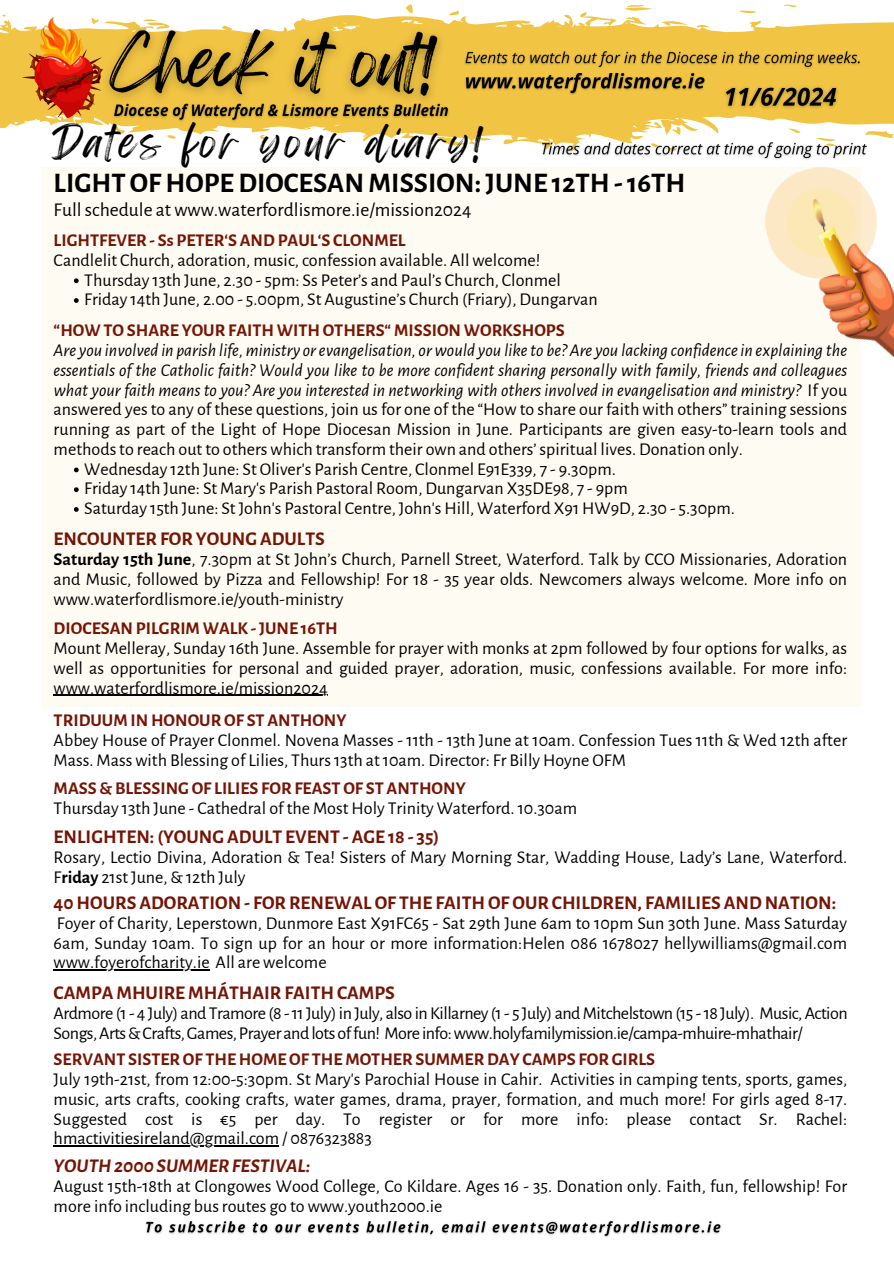
<style>
.page{position:relative;width:894px;height:1264px;background:#fff}
.page>*{position:absolute;margin:0;border:0;box-sizing:border-box;transform-origin:0 0}
.t1{font:36.9px "Feeling Passionate";letter-spacing:.115em;color:#000}
.t2{font:700 28.5px "Alegreya Sans";color:#000}
.t3{font:700 19.5px "Alegreya Sans";color:#741506}
.t4{font:19.5px "Alegreya Sans";color:#000}
.t5{font:italic 700 19.5px "Alegreya Sans";color:#741506}
.t6{font:18px/19.8px "Alegreya Sans";color:#000}
.t7{font:italic 18px "Alegreya Sans";color:#000}
.t8{font:700 18px "Alegreya Sans";color:#741506}
.t9{font:18px/19.8px "Alegreya Sans";letter-spacing:-.03em;color:#000}
.s1{font-style:normal}
.s2{font-weight:700}
</style>
<div class="page">
<svg style="left:0;top:4px;width:893px;height:142px"></svg>
<div style="left:41px;top:167px;width:819px;height:539px;background:#fefbf2"></div>
<svg style="left:74px;top:278px;width:5px;height:5px"></svg>
<svg style="left:74px;top:298px;width:5px;height:5px"></svg>
<svg style="left:74px;top:467px;width:5px;height:5px"></svg>
<svg style="left:74px;top:487px;width:5px;height:5px"></svg>
<svg style="left:74px;top:507px;width:5px;height:5px"></svg>
<hr style="left:54px;top:694px;width:274px;height:2px;background:#000">
<hr style="left:54px;top:969px;width:155px;height:2px;background:#000">
<hr style="left:54px;top:1145px;width:225px;height:2px;background:#000">
<img style="left:22px;top:18px;width:80px;height:100px">
<img style="left:537px;top:138px;width:334px;height:18px">
<img style="left:752px;top:145px;width:141px;height:246px">
<img style="left:145px;top:1221px;width:576px;height:17px">
<img style="left:93px;top:15px;width:359px;height:101px">
<img style="left:460px;top:46px;width:421px;height:53px">
<img style="left:719px;top:80px;width:123px;height:34px">
<img style="left:110px;top:99px;width:344px;height:27px">
<h2 class="t1" style="left:52px;top:113px;width:432px">Dates for your diary!</h2>
<h2 class="t2" style="left:54px;top:169px;width:633px">LIGHTOFHOPEDIOCESANMISSION:JUNE 12TH-16TH</h2>
<p class="t4" style="left:54px;top:200px;width:419px">Full schedule at www.waterfordlismore.ie/mission2024</p>
<p class="t8" style="left:54px;top:231px;width:353px">LIGHTFEVER - Ss PETER‘S ANDPAUL‘S CLONMEL</p>
<p class="t6" style="left:84px;top:250px;width:515px;text-indent:-31px">Candlelit Church, adoration, music, confession available. All welcome!<br>Thursday 13th June, 2.30 - 5pm: Ss Peter’s and Paul’s Church, Clonmel<br>Friday 14th June, 2.00 - 5.00pm, St Augustine’s Church (Friary), Dungarvan</p>
<p class="t8" style="left:54px;top:322px;width:512px">“HOW TOSHARE YOUR FAITH WITHOTHERS“MISSION WORKSHOPS</p>
<p class="t7" style="left:54px;top:342px;width:794px">Are you involved in parish life, ministry orevangelisation, orwould you liketo be? Are you lacking confidencein explaining the</p>
<p class="t7" style="left:54px;top:361px;width:794px">essentials of the Catholic faith? Would you like to be more confident sharing personally with family, friends and colleagues</p>
<p class="t7" style="left:54px;top:381px;width:794px">what your faith means to you? Are you interested in networking with others involved in evangelisation and ministry? <span class="s1">If you</span></p>
<p class="t6" style="left:54px;top:400px;width:794px">answered yes to any of these questions, join us for one of the “How to share our faith with others” training sessions</p>
<p class="t6" style="left:54px;top:420px;width:794px">running as part of the Light of Hope Diocesan Mission in June. Participants are given easy-to-learn tools and</p>
<p class="t6" style="left:54px;top:439px;width:690px">methods to reach out to others which transform their own and others’ spiritual lives. Donation only.</p>
<p class="t6" style="left:84px;top:459px;width:533px">Wednesday 12th June: St Oliver's Parish Centre, Clonmel E91E339, 7 - 9.30pm.</p>
<p class="t6" style="left:84px;top:479px;width:545px">Friday 14th June: St Mary's Parish Pastoral Room, Dungarvan X35DE98, 7 - 9pm</p>
<p class="t6" style="left:84px;top:499px;width:652px">Saturday 15th June: St John's Pastoral Centre, John's Hill, Waterford X91 HW9D, 2.30 - 5.30pm.</p>
<p class="t3" style="left:54px;top:529px;width:273px">ENCOUNTER FOR YOUNG ADULTS</p>
<p class="t6" style="left:54px;top:550px;width:794px;text-align:justify"><span class="s2">Saturday 15th June</span>, 7.30pm at St John’s Church, Parnell Street, Waterford. Talk by CCO Missionaries, Adoration and Music, followed by Pizza and Fellowship! For 18 - 35 year olds. Newcomers always welcome. More info on www.waterfordlismore.ie/youth-ministry</p>
<p class="t8" style="left:54px;top:620px;width:285px">DIOCESANPILGRIM WALK -JUNE 16TH</p>
<p class="t6" style="left:54px;top:638px;width:794px;text-align:justify">Mount Melleray, Sunday 16th June. Assemble for prayer with monks at 2pm followed by four options for walks, as well as opportunities for personal and guided prayer, adoration, music, confessions available. For more info: www.waterfordlismore.ie/mission2024</p>
<p class="t8" style="left:54px;top:712px;width:294px">TRIDUUMINHONOUROF ST ANTHONY</p>
<p class="t6" style="left:54px;top:730px;width:794px">Abbey House of Prayer Clonmel. Novena Masses - 11th - 13th June at 10am. Confession Tues 11th &amp; Wed 12th after<br>Mass. Mass with Blessing of Lilies, Thurs 13th at 10am. Director: Fr Billy Hoyne OFM</p>
<p class="t8" style="left:54px;top:779px;width:413px">MASS &amp; BLESSINGOF LILIES FOR FEASTOF ST ANTHONY</p>
<p class="t6" style="left:54px;top:798px;width:525px">Thursday 13th June - Cathedral of the Most Holy Trinity Waterford. 10.30am</p>
<p class="t3" style="left:54px;top:827px;width:387px">ENLIGHTEN: (YOUNG ADULT EVENT - AGE 18 - 35)</p>
<p class="t6" style="left:54px;top:847px;width:794px">Rosary, Lectio Divina, Adoration &amp; Tea! Sisters of Mary Morning Star, Wadding House, Lady’s Lane, Waterford.<br>F<span class="s2">riday</span> 21st June, &amp; 12th July</p>
<p class="t3" style="left:54px;top:893px;width:783px">40HOURS ADORATION- FOR RENEWALOF THE FAITHOFOUR CHILDREN, FAMILIES ANDNATION:</p>
<p class="t6" style="left:54px;top:913px;width:794px;text-align:justify">Foyer of Charity, Leperstown, Dunmore East X91FC65 - Sat 29th June 6am to 10pm Sun 30th June. Mass Saturday 6am, Sunday 10am. To sign up for an hour or more information:Helen 086 1678027 hellywilliams@gmail.com www.foyerofcharity.ie All are welcome</p>
<p class="t3" style="left:54px;top:983px;width:342px">CAMPAMHUIREMHÁTHAIR FAITHCAMPS</p>
<p class="t9" style="left:54px;top:1004px;width:795px">Ardmore (1 - 4 July) and Tramore (8 - 11 July) in July, also in Killarney (1 - 5 July) and Mitchelstown (15 - 18 July). Music, Action<br>Songs,Arts&amp;Crafts,Games,Prayerandlotsoffun! Moreinfo:www.holyfamilymission.ie/campa-mhuire-mhathair/</p>
<p class="t8" style="left:54px;top:1050px;width:603px">SERVANT SISTEROF THEHOMEOF THEMOTHER SUMMERDAY CAMPS FOR GIRLS</p>
<p class="t6" style="left:54px;top:1069px;width:794px;text-align:justify">July 19th-21st, from 12:00-5:30pm. St Mary's Parochial House in Cahir. Activities in camping tents, sports, games, music, arts crafts, cooking crafts, water games, drama, prayer, formation, and much more! For girls aged 8-17.<br>Suggested cost is €5 per day. To register or for more info: please contact Sr. Rachel: hmactivitiesireland@gmail.com / 0876323883</p>
<p class="t5" style="left:54px;top:1156px;width:258px">YOUTH2000 SUMMERFESTIVAL:</p>
<p class="t6" style="left:54px;top:1176px;width:794px">August 15th-18th at Clongowes Wood College, Co Kildare. Ages 16 - 35. Donation only. Faith, fun, fellowship! For more info including bus routes go to www.youth2000.ie</p>
</div>
